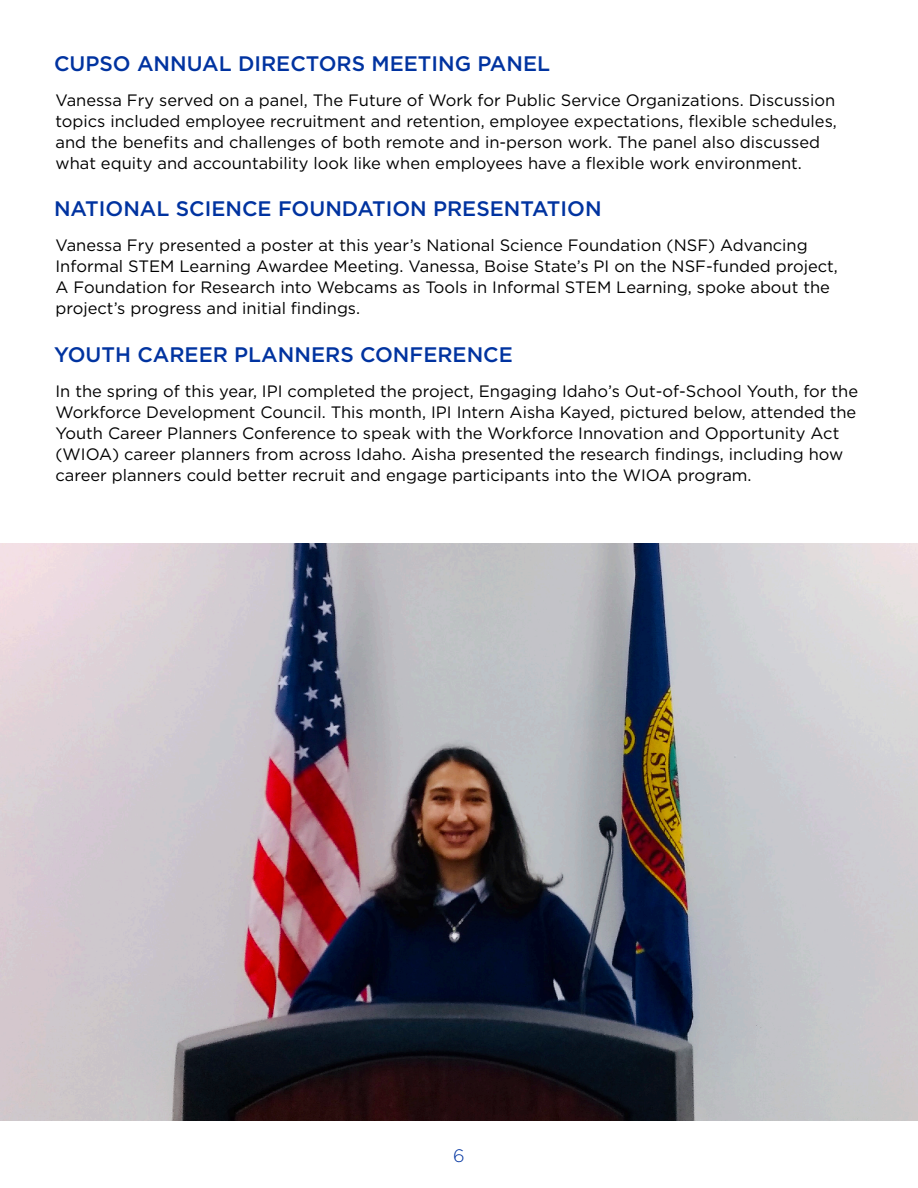
<style>
.page{position:relative;width:918px;height:1188px;background:#fff}
.page>*{position:absolute;margin:0;border:0;box-sizing:border-box;transform-origin:0 0}
.t1{font:500 21px "Gotham";color:#0033a0}
.t2{font:300 18px "Gotham";color:#0033a0}
.t3{font:16.5px/21px "Gotham";color:#000}
</style>
<div class="page">
<img style="left:0;top:544px;width:918px;height:577px">
<p class="t1" style="left:54px;top:50px;width:498px">CUPSO ANNUAL DIRECTORS MEETING PANEL</p>
<p class="t3" style="left:55px;top:89px;width:783px">Vanessa Fry served on a panel, The Future of Work for Public Service Organizations. Discussion topics included employee recruitment and retention, employee expectations, flexible schedules, and the benefits and challenges of both remote and in-person work. The panel also discussed what equity and accountability look like when employees have a flexible work environment.</p>
<p class="t1" style="left:54px;top:195px;width:549px">NATIONAL SCIENCE FOUNDATION PRESENTATION</p>
<p class="t3" style="left:55px;top:234px;width:784px">Vanessa Fry presented a poster at this year’s National Science Foundation (NSF) Advancing Informal STEM Learning Awardee Meeting. Vanessa, Boise State’s PI on the NSF-funded project, A Foundation for Research into Webcams as Tools in Informal STEM Learning, spoke about the project’s progress and initial findings.</p>
<p class="t1" style="left:54px;top:340px;width:460px">YOUTH CAREER PLANNERS CONFERENCE</p>
<p class="t3" style="left:55px;top:380px;width:804px">In the spring of this year, IPI completed the project, Engaging Idaho’s Out-of-School Youth, for the Workforce Development Council. This month, IPI Intern Aisha Kayed, pictured below, attended the Youth Career Planners Conference to speak with the Workforce Innovation and Opportunity Act (WIOA) career planners from across Idaho. Aisha presented the research findings, including how career planners could better recruit and engage participants into the WIOA program.</p>
<p class="t2" style="left:453px;top:1144px;width:13px">6</p>
</div>
